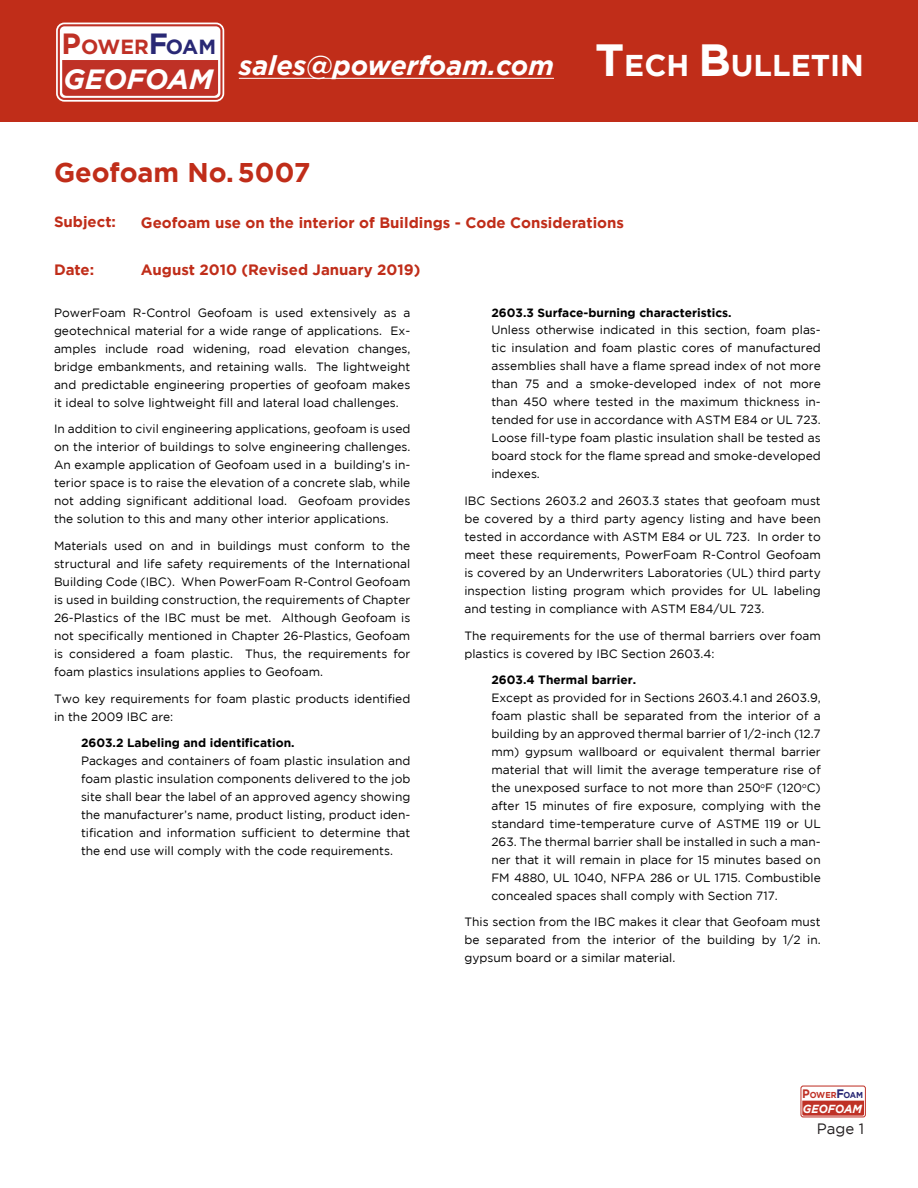
<style>
.page{position:relative;width:918px;height:1188px;background:#fff}
.page>*{position:absolute;margin:0;border:0;box-sizing:border-box;transform-origin:0 0}
.t1{font:700 30px "Gotham";color:#fff}
.t2{font:italic 700 27.75px "Gotham";color:#fff}
.t3{font:italic 700 27px "Gotham";color:#fff}
.Body_Copy{font:700 27px "Gotham";color:#c02d19}
.t4{font:700 20.4px "Gotham";color:#bf3126}
.Technical_Bulletin_H{font:700 15px "Gotham";color:#c02d19}
.Body_Copy_Justified{font:700 15px "Gotham";color:#c02d19}
.Page_Number{font:15px "Gotham";color:#231f20}
.Technical_Bulletin_B{font:12px/18px "Gotham";color:#000;text-align:justify}
.Technical_Bulletin_B-2{font:700 12px "Gotham";color:#000}
.t5{font:italic 700 11.7px "Gotham";color:#fff;scale:.94 1}
.t6{font:700 8.55px "Gotham";color:#bf3126;scale:.94 1}
.s1{font-size:29.1px}
.s2{font-size:29.1px;color:#292875}
.s3{color:#292875}
.s4{font-size:45px}
.s5{font-size:12.3px}
.s6{font-size:12.3px;color:#292875}
</style>
<div class="page">
<div style="left:0;top:0;width:918px;height:122px;background:#c02d19"></div>
<div style="left:56px;top:23px;width:168px;height:78px;border:6px solid #fff;border-radius:6px"></div>
<div style="left:59px;top:25px;width:162px;height:74px;background:#fff;border-radius:6px"></div>
<div style="left:58px;top:24px;width:165px;height:76px;border:2px solid #bf3126;border-radius:6px"></div>
<div style="left:62px;top:60px;width:156px;height:36px;background:#bf3126"></div>
<hr style="left:239px;top:78px;width:315px;height:1px;background:#fff">
<div style="left:800px;top:1085px;width:67px;height:33px;border:2px solid #fff;border-radius:2px"></div>
<div style="left:801px;top:1086px;width:65px;height:31px;border:1px solid #bf3126;border-radius:2px"></div>
<svg style="left:802px;top:1101px;width:62px;height:15px"></svg>
<p class="t4" style="left:62px;top:35px;width:156px"><span class="s1">P</span>OWER<span class="s2">F</span><span class="s3">OAM</span></p>
<p class="t2" style="left:64px;top:63px;width:151px">GEOFOAM</p>
<p class="t3" style="left:239px;top:50px;width:317px">sales@powerfoam.com</p>
<p class="t1" style="left:595px;top:48px;width:270px"><span class="s4">T</span>ECH <span class="s4">B</span>ULLETIN</p>
<p class="Body_Copy" style="left:54px;top:157px;width:258px">Geofoam No.5007</p>
<p class="Body_Copy_Justified" style="left:54px;top:213px;width:64px">Subject:</p>
<p class="Body_Copy_Justified" style="left:54px;top:261px;width:42px">Date:</p>
<p class="Technical_Bulletin_H" style="left:141px;top:214px;width:485px">Geofoam use on the interior of Buildings - Code Considerations</p>
<p class="Technical_Bulletin_H" style="left:141px;top:261px;width:281px">August 2010 (Revised January 2019)</p>
<p class="Technical_Bulletin_B" style="left:54px;top:303px;width:358px">PowerFoam R-Control Geofoam is used extensively as a geotechnical material for a wide range of applications. Ex&shy;amples include road widening, road elevation changes, bridge embankments, and retaining walls. The lightweight and predictable engineering properties of geofoam makes it ideal to solve lightweight fill and lateral load challenges.</p>
<p class="Technical_Bulletin_B" style="left:54px;top:420px;width:358px">In addition to civil engineering applications, geofoam is used on the interior of buildings to solve engineering challenges.<br>An example application of Geofoam used in a building’s in&shy;terior space is to raise the elevation of a concrete slab, while not adding significant additional load. Geofoam provides the solution to this and many other interior applications.</p>
<p class="Technical_Bulletin_B" style="left:54px;top:536px;width:358px">Materials used on and in buildings must conform to the structural and life safety requirements of the International Building Code (IBC). When PowerFoam R-Control Geofoam is used in building construction, the requirements of Chapter 26-Plastics of the IBC must be met. Although Geofoam is not specifically mentioned in Chapter 26-Plastics, Geofoam is considered a foam plastic. Thus, the requirements for foam plastics insulations applies to Geofoam.</p>
<p class="Technical_Bulletin_B" style="left:54px;top:689px;width:358px">Two key requirements for foam plastic products identified in the 2009 IBC are:</p>
<p class="Technical_Bulletin_B-2" style="left:81px;top:736px;width:215px">2603.2 Labeling and identification.</p>
<p class="Technical_Bulletin_B" style="left:81px;top:751px;width:331px">Packages and containers of foam plastic insulation and foam plastic insulation components delivered to the job site shall bear the label of an approved agency showing the manufacturer’s name, product listing, product iden&shy;tification and information sufficient to determine that the end use will comply with the code requirements.</p>
<p class="Technical_Bulletin_B-2" style="left:491px;top:305px;width:242px">2603.3 Surface-burning characteristics.</p>
<p class="Technical_Bulletin_B" style="left:491px;top:321px;width:331px">Unless otherwise indicated in this section, foam plas&shy;tic insulation and foam plastic cores of manufactured assemblies shall have a flame spread index of not more than 75 and a smoke-developed index of not more than 450 where tested in the maximum thickness in&shy;tended for use in accordance with ASTM E84 or UL 723.<br>Loose fill-type foam plastic insulation shall be tested as board stock for the flame spread and smoke-developed indexes.</p>
<p class="Technical_Bulletin_B" style="left:464px;top:491px;width:358px">IBC Sections 2603.2 and 2603.3 states that geofoam must be covered by a third party agency listing and have been tested in accordance with ASTM E84 or UL 723. In order to meet these requirements, PowerFoam R-Control Geofoam is covered by an Underwriters Laboratories (UL) third party inspection listing program which provides for UL labeling and testing in compliance with ASTM E84/UL 723.</p>
<p class="Technical_Bulletin_B" style="left:464px;top:626px;width:358px">The requirements for the use of thermal barriers over foam plastics is covered by IBC Section 2603.4:</p>
<p class="Technical_Bulletin_B-2" style="left:491px;top:673px;width:146px">2603.4 Thermal barrier.</p>
<p class="Technical_Bulletin_B" style="left:491px;top:688px;width:331px">Except as provided for in Sections 2603.4.1 and 2603.9, foam plastic shall be separated from the interior of a building by an approved thermal barrier of 1/2-inch (12.7 mm) gypsum wallboard or equivalent thermal barrier material that will limit the average temperature rise of the unexposed surface to not more than 250<sup>o</sup>F (120<sup>o</sup>C) after 15 minutes of fire exposure, complying with the standard time-temperature curve of ASTME 119 or UL 263. The thermal barrier shall be installed in such a man&shy;ner that it will remain in place for 15 minutes based on FM 4880, UL 1040, NFPA 286 or UL 1715. Combustible concealed spaces shall comply with Section 717.</p>
<p class="Technical_Bulletin_B" style="left:464px;top:913px;width:358px">This section from the IBC makes it clear that Geofoam must be separated from the interior of the building by 1/2 in. gypsum board or a similar material.</p>
<p class="t6" style="left:802px;top:1090px;width:67px"><span class="s5">P</span>OWER<span class="s6">F</span><span class="s3">OAM</span></p>
<p class="t5" style="left:803px;top:1102px;width:65px">GEOFOAM</p>
<p class="Page_Number" style="left:817px;top:1120px;width:49px">Page 1</p>
</div>
